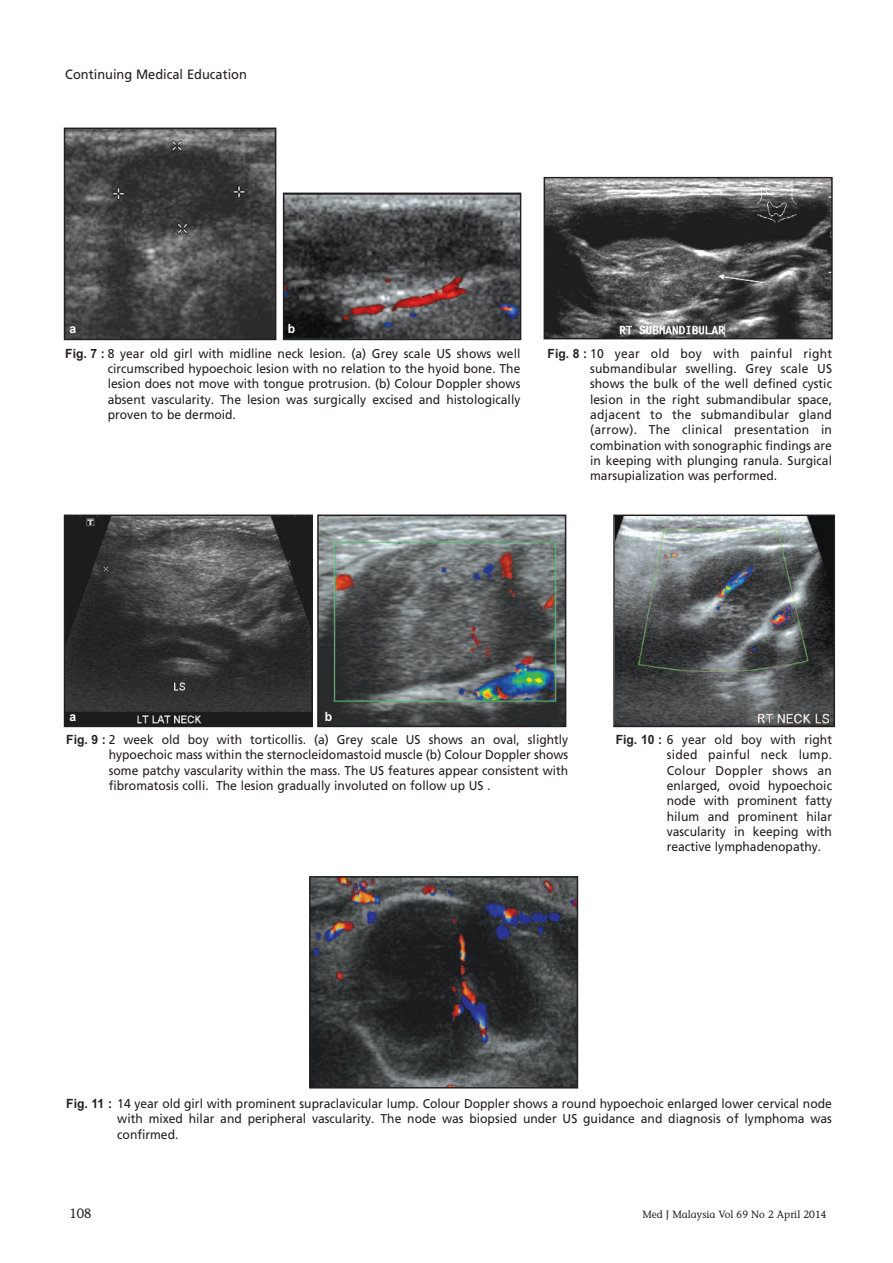
<style>
.page{position:relative;width:893px;height:1263px;background:#fff}
.page>*{position:absolute;margin:0;border:0;box-sizing:border-box;transform-origin:0 0}
.t1{font:13.5px "Frutiger LT Std";color:#231f20;scale:.95 1}
.t2{font:500 13.5px "Stone Informal Std";color:#231f20;scale:.95 1}
.t3{font:12.75px/15.3px "Frutiger LT Std";color:#231f20;text-align:justify;scale:.95 1}
.t4{font:700 12.75px "Arial";color:#fff;scale:.95 1}
.t5{font:500 10.5px "Stone Informal Std";color:#231f20;scale:.95 1}
.s1{font-family:"Arial";font-weight:700}
</style>
<div class="page">
<img style="left:67px;top:131px;width:206px;height:206px">
<div style="left:64px;top:128px;width:212px;height:212px;border:2px solid #231f20"></div>
<img style="left:286px;top:196px;width:232px;height:141px">
<div style="left:283px;top:193px;width:238px;height:147px;border:2px solid #231f20"></div>
<img style="left:547px;top:180px;width:283px;height:156px">
<div style="left:544px;top:177px;width:289px;height:162px;border:2px solid #231f20"></div>
<img style="left:67px;top:517px;width:243px;height:207px">
<div style="left:64px;top:514px;width:249px;height:213px;border:2px solid #231f20"></div>
<img style="left:320px;top:517px;width:243px;height:207px">
<div style="left:317px;top:514px;width:249px;height:213px;border:2px solid #231f20"></div>
<img style="left:616px;top:517px;width:216px;height:207px">
<div style="left:613px;top:514px;width:222px;height:213px;border:2px solid #231f20"></div>
<img style="left:312px;top:879px;width:263px;height:206px">
<div style="left:309px;top:876px;width:269px;height:212px;border:2px solid #231f20"></div>
<p class="t1" style="left:65px;top:68px;width:193px">Continuing Medical Education</p>
<p class="t4" style="left:70px;top:321px;width:9px">a</p>
<p class="t4" style="left:288px;top:321px;width:9px">b</p>
<p class="t3" style="left:108px;top:347px;width:436px;text-indent:-43px"><span class="s1">Fig. 7 :</span> 8 year old girl with midline neck lesion. (a) Grey scale US shows well circumscribed hypoechoic lesion with no relation to the hyoid bone. The lesion does not move with tongue protrusion. (b) Colour Doppler shows absent vascularity. The lesion was surgically excised and histologically proven to be dermoid.</p>
<p class="t3" style="left:590px;top:347px;width:256px;text-indent:-43px"><span class="s1">Fig. 8 :</span> 10 year old boy with painful right submandibular swelling. Grey scale US shows the bulk of the well defined cystic lesion in the right submandibular space, adjacent to the submandibular gland (arrow). The clinical presentation in combination with sonographic findings are in keeping with plunging ranula. Surgical marsupialization was performed.</p>
<p class="t4" style="left:70px;top:709px;width:9px">a</p>
<p class="t4" style="left:325px;top:709px;width:9px">b</p>
<p class="t3" style="left:109px;top:733px;width:485px;text-indent:-43px"><span class="s1">Fig. 9 :</span> 2 week old boy with torticollis. (a) Grey scale US shows an oval, slightly hypoechoic mass within the sternocleidomastoid muscle (b) Colour Doppler shows some patchy vascularity within the mass. The US features appear consistent with fibromatosis colli. The lesion gradually involuted on follow up US .</p>
<p class="t3" style="left:667px;top:733px;width:175px;text-indent:-51px"><span class="s1">Fig. 10 :</span> 6 year old boy with right sided painful neck lump.<br>Colour Doppler shows an enlarged, ovoid hypoechoic node with prominent fatty hilum and prominent hilar vascularity in keeping with reactive lymphadenopathy.</p>
<p class="t3" style="left:117px;top:1097px;width:754px;text-indent:-51px"><span class="s1">Fig. 11 :</span> 14 year old girl with prominent supraclavicular lump. Colour Doppler shows a round hypoechoic enlarged lower cervical node with mixed hilar and peripheral vascularity. The node was biopsied under US guidance and diagnosis of lymphoma was confirmed.</p>
<p class="t2" style="left:69px;top:1207px;width:25px">108</p>
<p class="t5" style="left:642px;top:1210px;width:195px">Med J Malaysia Vol 69 No 2 April 2014</p>
</div>
